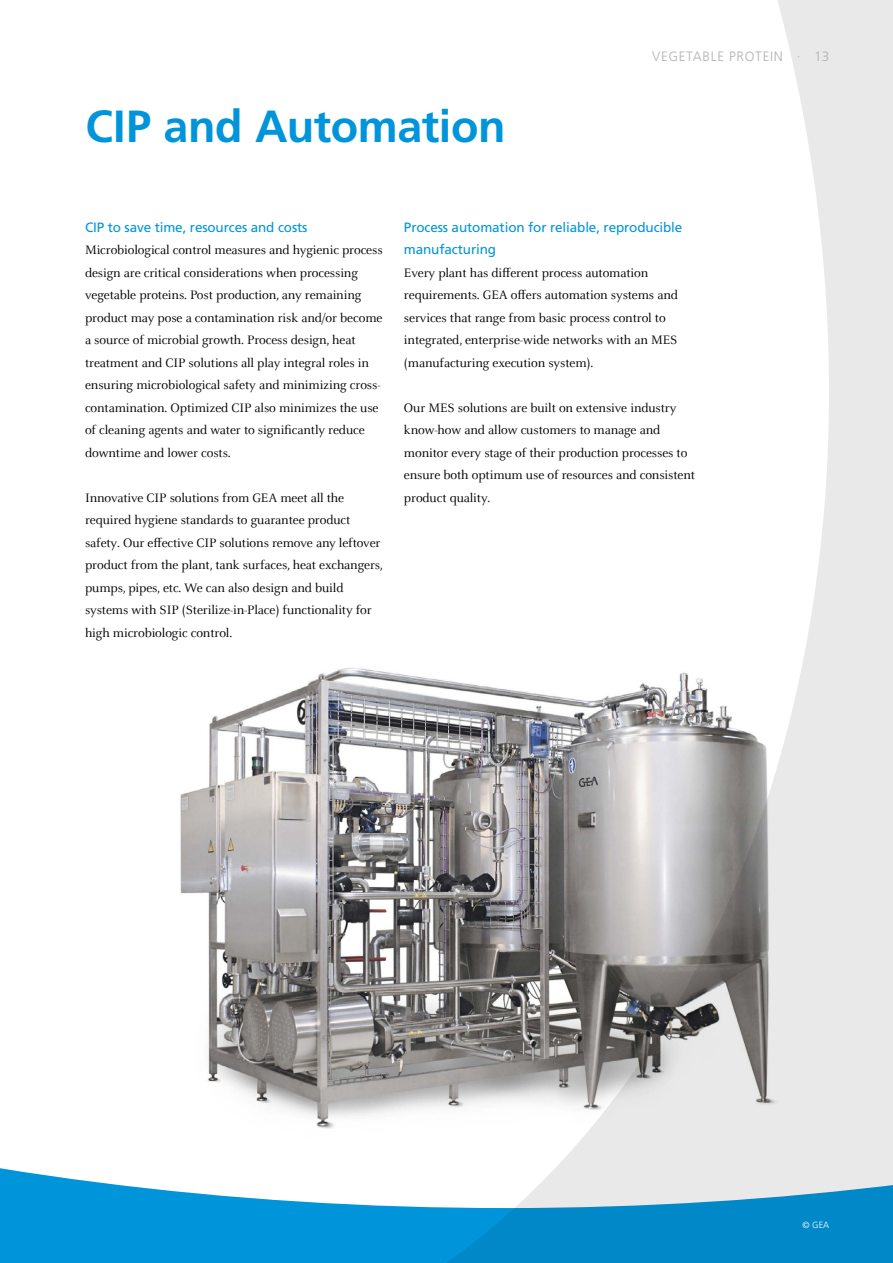
<style>
.page{position:relative;width:893px;height:1263px;background:#fff}
.page>*{position:absolute;margin:0;border:0;box-sizing:border-box;transform-origin:0 0}
.t1{font:700 45px "Frutiger LT Com";letter-spacing:-.01em;color:#0095db}
.t2{font:13.5px/22.5px "Celeste OT";letter-spacing:-.01em;color:#000}
.t3{font:13.5px/22.5px "Frutiger LT Com";letter-spacing:-.01em;color:#0095db}
.t4{font:300 13.5px "Frutiger LT Com";letter-spacing:.05em;color:#b3b2b2}
.t5{font:300 9px "Frutiger LT Com";color:#fff}
</style>
<div class="page">
<svg style="left:777px;top:0;width:116px;height:841px;fill:#e9e9e9"></svg>
<svg style="left:0;top:841px;width:893px;height:422px"></svg>
<img style="left:165px;top:659px;width:643px;height:478px">
<h1 class="t1" style="left:85px;top:99px;width:422px">CIP and Automation</h1>
<p class="t4" style="left:652px;top:49px;width:18px">VEGE</p>
<p class="t4" style="left:686px;top:49px;width:144px">TABLE PROTEIN · 13</p>
<p class="t3" style="left:85px;top:216px;width:224px">CIP to save time, resources and costs</p>
<p class="t2" style="left:85px;top:239px;width:299px">Microbiological control measures and hygienic process design are critical considerations when processing vegetable proteins. Post production, any remaining product may pose a contamination risk and/or become a source of microbial growth. Process design, heat treatment and CIP solutions all play integral roles in ensuring microbiological safety and minimizing cross&shy;contamination. Optimized CIP also minimizes the use of cleaning agents and water to significantly reduce downtime and lower costs.</p>
<p class="t2" style="left:85px;top:486px;width:299px">Innovative CIP solutions from GEA meet all the required hygiene standards to guarantee product safety. Our effective CIP solutions remove any leftover product from the plant, tank surfaces, heat exchangers, pumps, pipes, etc. We can also design and build systems with SIP (Sterilize-in-Place) functionality for high microbiologic control.</p>
<p class="t3" style="left:404px;top:216px;width:280px">Process automation for reliable, reproducible manufacturing</p>
<p class="t2" style="left:404px;top:261px;width:276px">Every plant has different process automation requirements. GEA offers automation systems and services that range from basic process control to integrated, enterprise-wide networks with an MES (manufacturing execution system).</p>
<p class="t2" style="left:404px;top:396px;width:293px">Our MES solutions are built on extensive industry know-how and allow customers to manage and monitor every stage of their production processes to ensure both optimum use of resources and consistent product quality.</p>
<p class="t5" style="left:802px;top:1220px;width:28px">© GEA</p>
</div>
